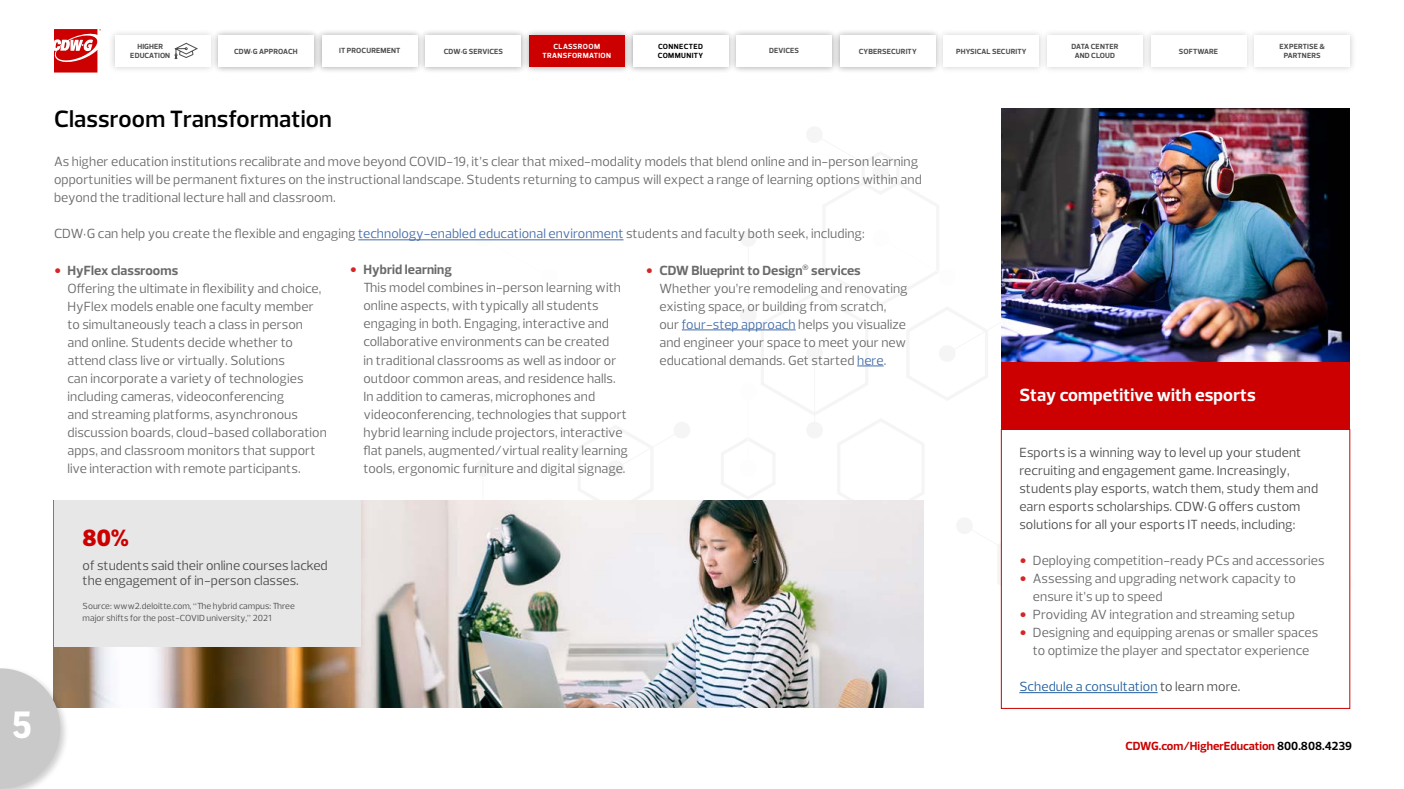
<style>
.page{position:relative;width:1404px;height:789px;background:#fff}
.page>*{position:absolute;margin:0;border:0;box-sizing:border-box;transform-origin:0 0}
.t1{font:700 40.5px "Good Headline Pro";color:#fff}
.t2{font:600 24px "Prelo";letter-spacing:.01em;color:#000}
.t3{font:900 24px "Prelo";color:#c00}
.t4{font:700 18px "Prelo";letter-spacing:.01em;color:#fff}
.t5{font:13.5px/18px "Prelo";letter-spacing:.005em;color:#696a6c}
.t6{font:13.5px/18px "Prelo";letter-spacing:.01em;color:#4d4d4f}
.t7{font:13.5px "Prelo";letter-spacing:.01em;color:#215e9e}
.t8{font:700 12px "Prelo";color:#c00}
.t9{font:9px/12px "Prelo";letter-spacing:.005em;color:#4d4d4f}
.t10{font:700 7.5px/9.1px "Prelo";letter-spacing:.01em;color:#4d4d4f;text-align:center}
.t11{font:700 7.5px/9.1px "Prelo";letter-spacing:.045em;color:#fff;text-align:center}
.t12{font:700 7.5px/9.1px "Prelo";letter-spacing:.055em;color:#000}
.s1{color:#456da9}
.s2{font-family:"Verdana";color:#d42626}
.s3{font-weight:700}
.s4{color:#4d4d4f}
.s5{color:#000}
</style>
<div class="page">
<hr style="left:748px;top:238px;width:1px;height:77px;background:#000">
<div style="left:740px;top:230px;width:17px;height:17px;background:#f5f5f5;border-radius:50%"></div>
<div style="left:740px;top:306px;width:17px;height:17px;background:#f5f5f5;border-radius:50%"></div>
<hr style="left:814px;top:353px;width:1px;height:77px;background:#000">
<div style="left:806px;top:421px;width:17px;height:17px;background:#f5f5f5;border-radius:50%"></div>
<svg style="left:1000px;top:516px;width:1px;height:57px"></svg>
<hr style="left:482px;top:468px;width:2px;height:77px;background:#000">
<div style="left:474px;top:459px;width:17px;height:17px;background:#f5f5f5;border-radius:50%"></div>
<svg style="left:473px;top:240px;width:86px;height:1px"></svg>
<hr style="left:748px;top:391px;width:1px;height:77px;background:#ccc">
<div style="left:740px;top:383px;width:17px;height:17px;background:#fdfdfd;border-radius:50%"></div>
<div style="left:740px;top:460px;width:17px;height:16px;background:#fdfdfd;border-radius:50%"></div>
<svg style="left:1350px;top:573px;width:1px;height:58px"></svg>
<svg style="left:54px;top:29px;width:47px;height:43px"></svg>
<div style="left:522px;top:28px;width:110px;height:46px;background:#000;opacity:.2"></div>
<div style="left:529px;top:35px;width:96px;height:31px;background:#c00"></div>
<div style="left:626px;top:28px;width:109px;height:46px;background:#000;opacity:.2"></div>
<div style="left:633px;top:35px;width:95px;height:31px;background:#fff"></div>
<div style="left:729px;top:28px;width:110px;height:46px;background:#000;opacity:.2"></div>
<div style="left:736px;top:35px;width:96px;height:31px;background:#fff"></div>
<div style="left:833px;top:28px;width:109px;height:46px;background:#000;opacity:.2"></div>
<div style="left:840px;top:35px;width:96px;height:31px;background:#fff"></div>
<div style="left:419px;top:28px;width:109px;height:46px;background:#000;opacity:.2"></div>
<div style="left:426px;top:35px;width:95px;height:31px;background:#fff"></div>
<div style="left:315px;top:28px;width:109px;height:46px;background:#000;opacity:.2"></div>
<div style="left:322px;top:35px;width:96px;height:31px;background:#fff"></div>
<div style="left:211px;top:28px;width:110px;height:46px;background:#000;opacity:.2"></div>
<div style="left:218px;top:35px;width:96px;height:31px;background:#fff"></div>
<div style="left:108px;top:28px;width:109px;height:46px;background:#000;opacity:.2"></div>
<div style="left:115px;top:35px;width:95px;height:31px;background:#fff"></div>
<div style="left:937px;top:28px;width:109px;height:46px;background:#000;opacity:.2"></div>
<div style="left:944px;top:35px;width:95px;height:31px;background:#fff"></div>
<div style="left:1040px;top:28px;width:110px;height:46px;background:#000;opacity:.2"></div>
<div style="left:1047px;top:35px;width:96px;height:31px;background:#fff"></div>
<div style="left:1144px;top:28px;width:109px;height:46px;background:#000;opacity:.2"></div>
<div style="left:1151px;top:35px;width:95px;height:31px;background:#fff"></div>
<div style="left:1247px;top:28px;width:110px;height:46px;background:#000;opacity:.2"></div>
<div style="left:1254px;top:35px;width:96px;height:31px;background:#fff"></div>
<svg style="left:175px;top:43px;width:23px;height:16px"></svg>
<hr style="left:358px;top:239px;width:266px;height:1px;background:#456da9">
<hr style="left:682px;top:329px;width:114px;height:1px;background:#456da9">
<img style="left:54px;top:500px;width:870px;height:207px">
<div style="left:54px;top:500px;width:307px;height:146px;background:#e7e7e7"></div>
<div style="left:0;top:665px;width:70px;height:123px;background:#000;opacity:.2"></div>
<svg style="left:0;top:668px;width:60px;height:120px;background:#cdcccb"></svg>
<img style="left:1001px;top:109px;width:349px;height:252px">
<div style="left:1001px;top:429px;width:349px;height:279px;background:#fff;border:1px solid #c00"></div>
<div style="left:1001px;top:361px;width:349px;height:68px;background:#c00"></div>
<hr style="left:1019px;top:692px;width:139px;height:1px;background:#215e9e">
<h1 class="t1" style="left:12px;top:706px;width:21px">5</h1>
<p class="t10" style="left:130px;top:42px;width:41px">HIGHER<br>EDUCATION</p>
<p class="t10" style="left:956px;top:47px;width:72px">PHYSICAL SECURITY</p>
<p class="t10" style="left:1071px;top:42px;width:49px">DATA CENTER<br>AND CLOUD</p>
<p class="t10" style="left:1179px;top:47px;width:41px">SOFTWARE</p>
<p class="t10" style="left:1280px;top:42px;width:47px">EXPERTISE &amp;<br>PARTNERS</p>
<p class="t11" style="left:543px;top:42px;width:70px">CLASSROOM<br>TRANSFORMATION</p>
<p class="t12" style="left:658px;top:42px;width:47px">CONNECTED<br>COMMUNITY</p>
<p class="t10" style="left:234px;top:47px;width:65px">CDW•G APPROACH</p>
<p class="t10" style="left:339px;top:46px;width:63px">IT PROCUREMENT</p>
<p class="t10" style="left:444px;top:47px;width:61px">CDW•G SERVICES</p>
<p class="t10" style="left:769px;top:46px;width:31px">DEVICES</p>
<p class="t10" style="left:859px;top:47px;width:59px">CYBERSECURITY</p>
<h2 class="t2" style="left:54px;top:104px;width:280px">Classroom Transformation</h2>
<p class="t5" style="left:54px;top:153px;width:869px">As higher education institutions recalibrate and move beyond COVID-19, it’s clear that mixed-modality models that blend online and in-person learning opportunities will be permanent fixtures on the instructional landscape. Students returning to campus will expect a range of learning options within and beyond the traditional lecture hall and classroom.</p>
<p class="t5" style="left:54px;top:225px;width:812px">CDW•G can help you create the flexible and engaging <span class="s1">technology-enabled educational environment</span> students and faculty both seek, including:</p>
<p class="t5" style="left:68px;top:261px;width:261px;text-indent:-14px"><span class="s2">•</span> <span class="s3">HyFlex classrooms<br></span>Offering the ultimate in flexibility and choice, HyFlex models enable one faculty member to simultaneously teach a class in person and online. Students decide whether to attend class live or virtually. Solutions<br>can incorporate a variety of technologies including cameras, videoconferencing<br>and streaming platforms, asynchronous discussion boards, cloud-based collaboration apps, and classroom monitors that support live interaction with remote participants.</p>
<p class="t5" style="left:363px;top:261px;width:266px;text-indent:-14px"><span class="s2">•</span> <span class="s3">Hybrid learning<br></span>This model combines in-person learning with online aspects, with typically all students engaging in both. Engaging, interactive and collaborative environments can be created<br>in traditional classrooms as well as indoor or outdoor common areas, and residence halls.<br>In addition to cameras, microphones and videoconferencing, technologies that support hybrid learning include projectors, interactive flat panels, augmented/virtual reality learning tools, ergonomic furniture and digital signage.</p>
<p class="t5" style="left:659px;top:261px;width:250px;text-indent:-13px"><span class="s2">•</span> <span class="s3">CDW Blueprint to Design</span><sup>®</sup> <span class="s3">services </span>Whether you’re remodeling and renovating existing space, or building from scratch, our <span class="s1">four-step approach</span> helps you visualize and engineer your space to meet your new educational demands. Get started <span class="s1">here</span>.</p>
<h2 class="t3" style="left:83px;top:522px;width:48px">80%</h2>
<p class="t6" style="left:83px;top:557px;width:247px;line-height:15px">of students said their online courses lacked the engagement of in-person classes.</p>
<p class="t9" style="left:83px;top:600px;width:214px">Source: www2.deloitte.com, “The hybrid campus: Three major shifts for the post-COVID university,” 2021</p>
<h3 class="t4" style="left:1019px;top:383px;width:238px">Stay competitive with esports</h3>
<p class="t6" style="left:1019px;top:443px;width:300px">Esports is a winning way to level up your student recruiting and engagement game. Increasingly, students play esports, watch them, study them and earn esports scholarships. CDW•G offers custom solutions for all your esports IT needs, including:</p>
<p class="t5" style="left:1019px;top:551px;width:307px"><span class="s2">•</span> Deploying competition-ready PCs and accessories</p>
<p class="t5" style="left:1033px;top:569px;width:265px;text-indent:-14px"><span class="s2">•</span> Assessing and upgrading network capacity to ensure it’s up to speed</p>
<p class="t5" style="left:1019px;top:605px;width:277px"><span class="s2">•</span> Providing AV integration and streaming setup</p>
<p class="t5" style="left:1019px;top:623px;width:300px;text-align:center"><span class="s2">•</span> Designing and equipping arenas or smaller spaces to optimize the player and spectator experience</p>
<p class="t7" style="left:1019px;top:678px;width:223px">Schedule a consultation <span class="s4">to learn more.</span></p>
<p class="t8" style="left:1125px;top:738px;width:228px">CDWG.com/HigherEducation <span class="s5">800.808.4239</span></p>
</div>
